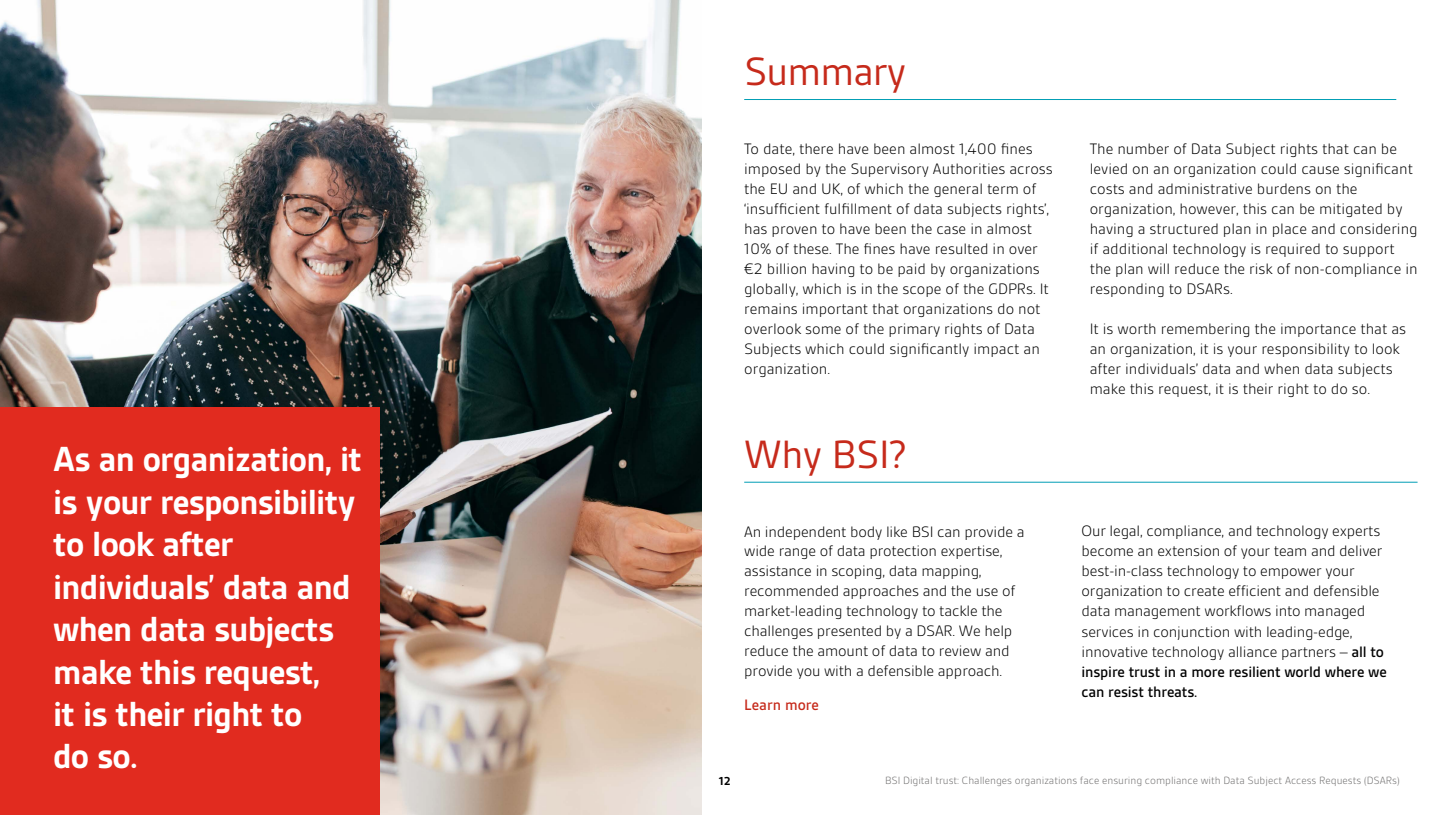
<style>
.page{position:relative;width:1453px;height:815px;background:#fff}
.page>*{position:absolute;margin:0;border:0;box-sizing:border-box;transform-origin:0 0}
.t1{font:42.5px "BSI Gesta";letter-spacing:-.02em;color:#c62a1b}
.t2{font:700 37.5px/42.5px "BSI Gesta";letter-spacing:-.02em;color:#fff}
.t3{font:300 16.25px/20px "BSI Gesta";color:#000}
.t4{font:500 16.25px "BSI Gesta";color:#c62a1b}
.t5{font:700 12.5px "BSI Gesta";color:#000}
.t6{font:300 11.25px "BSI Gesta";color:#706f6f}
.s1{font-weight:500}
</style>
<div class="page">
<img style="left:0;top:0;width:702px;height:815px">
<hr style="left:744px;top:482px;width:673px;height:1px;background:#009eb5">
<hr style="left:744px;top:99px;width:652px;height:1px;background:#009eb5">
<div style="left:0;top:407px;width:379px;height:408px;background:#e12b1f"></div>
<h2 class="t2" style="left:53px;top:438px;width:310px">As an organization, it is your responsibility to look after individuals’ data and when data subjects make this request,<br>it is their right to<br>do so.</h2>
<h1 class="t1" style="left:744px;top:49px;width:163px">Summary</h1>
<p class="t3" style="left:744px;top:139px;width:310px">To date, there have been almost 1,400 fines imposed by the Supervisory Authorities across the EU and UK, of which the general term of ‘insufficient fulfillment of data subjects rights’, has proven to have been the case in almost 10% of these. The fines have resulted in over €2 billion having to be paid by organizations globally, which is in the scope of the GDPRs. It remains important that organizations do not overlook some of the primary rights of Data Subjects which could significantly impact an organization.</p>
<p class="t3" style="left:1090px;top:139px;width:329px">The number of Data Subject rights that can be levied on an organization could cause significant costs and administrative burdens on the organization, however, this can be mitigated by having a structured plan in place and considering if additional technology is required to support the plan will reduce the risk of non-compliance in responding to DSARs.</p>
<p class="t3" style="left:1090px;top:319px;width:318px">It is worth remembering the importance that as an organization, it is your responsibility to look after individuals’ data and when data subjects make this request, it is their right to do so.</p>
<h1 class="t1" style="left:744px;top:432px;width:164px">Why BSI?</h1>
<p class="t3" style="left:744px;top:522px;width:282px">An independent body like BSI can provide a wide range of data protection expertise, assistance in scoping, data mapping, recommended approaches and the use of market-leading technology to tackle the challenges presented by a DSAR. We help reduce the amount of data to review and provide you with a defensible approach.</p>
<p class="t4" style="left:744px;top:697px;width:76px">Learn more</p>
<p class="t3" style="left:1081px;top:520px;width:307px">Our legal, compliance, and technology experts become an extension of your team and deliver best-in-class technology to empower your organization to create efficient and defensible data management workflows into managed services in conjunction with leading-edge, innovative technology alliance partners – <span class="s1">all to inspire trust in a more resilient world where we can resist threats.</span></p>
<p class="t5" style="left:719px;top:775px;width:13px">12</p>
<p class="t6" style="left:885px;top:774px;width:516px">BSI Digital trust: Challenges organizations face ensuring compliance with Data Subject Access Requests (DSARs)</p>
</div>
